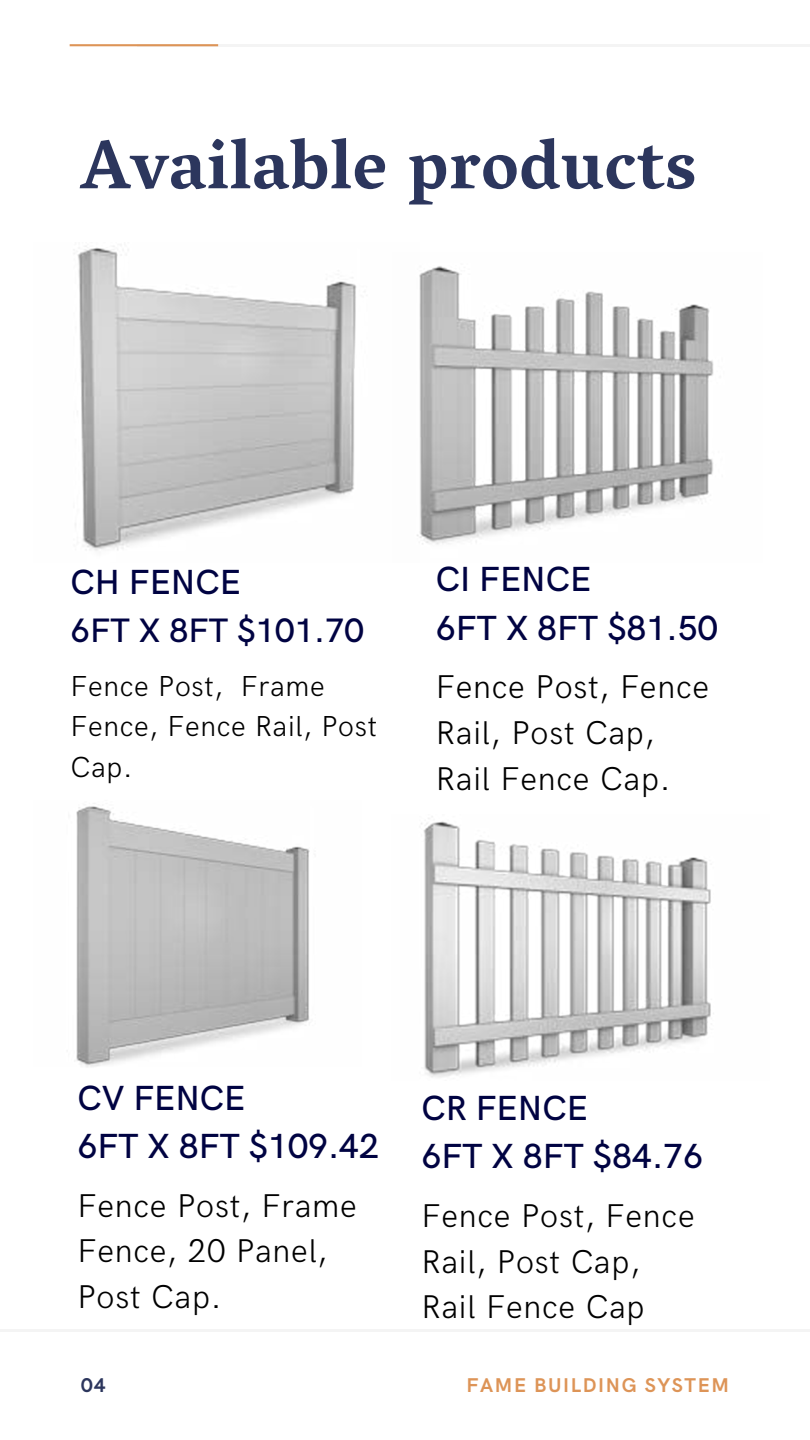
<style>
.page{position:relative;width:810px;height:1440px;background:#fff}
.page>*{position:absolute;margin:0;border:0;box-sizing:border-box;transform-origin:0 0}
.t1{font:700 70px "Vesper Libre";letter-spacing:.01em;color:#2c365d}
.t2{font:500 35px/48.7px "HK Grotesk";color:#000342}
.t3{font:500 34px "HK Grotesk";color:#000342}
.t4{font:300 33px/45.8px "HK Grotesk";letter-spacing:.025em;color:#000}
.t5{font:300 29px/40.5px "HK Grotesk";letter-spacing:.025em;color:#000}
.t6{font:700 20px "HK Grotesk";letter-spacing:.08em;color:#dd9457}
.t7{font:700 20px "HK Grotesk";color:#2c365d}
</style>
<div class="page">
<hr style="left:137px;top:44px;width:673px;height:3px;background:#f4f4f4">
<svg style="left:70px;top:44px;width:148px;height:2px"></svg>
<hr style="left:0;top:1329px;width:810px;height:3px;background:#f4f4f4">
<img style="left:74px;top:246px;width:282px;height:305px">
<img style="left:76px;top:803px;width:234px;height:264px">
<img style="left:417px;top:266px;width:297px;height:279px">
<img style="left:421px;top:816px;width:290px;height:262px">
<h1 class="t1" style="left:81px;top:123px;width:617px">Available products</h1>
<p class="t2" style="left:71px;top:559px;width:172px">CH FENCE</p>
<p class="t3" style="left:71px;top:611px;width:295px">6FT X 8FT $101.70</p>
<p class="t5" style="left:71px;top:667px;width:308px">Fence Post, Frame<br>Fence, Fence Rail, Post<br>Cap.</p>
<p class="t2" style="left:436px;top:556px;width:283px">CI FENCE<br>6FT X 8FT $81.50</p>
<p class="t4" style="left:436px;top:665px;width:275px">Fence Post, Fence<br>Rail, Post Cap,<br>Rail Fence Cap.</p>
<p class="t2" style="left:77px;top:1075px;width:303px">CV FENCE<br>6FT X 8FT $109.42</p>
<p class="t4" style="left:77px;top:1184px;width:281px">Fence Post, Frame<br>Fence, 20 Panel,<br>Post Cap.</p>
<p class="t2" style="left:421px;top:1085px;width:283px">CR FENCE<br>6FT X 8FT $84.76</p>
<p class="t4" style="left:421px;top:1194px;width:275px">Fence Post, Fence<br>Rail, Post Cap,<br>Rail Fence Cap</p>
<p class="t7" style="left:81px;top:1374px;width:26px">04</p>
<p class="t6" style="left:467px;top:1374px;width:264px">FAME BUILDING SYSTEM</p>
</div>
